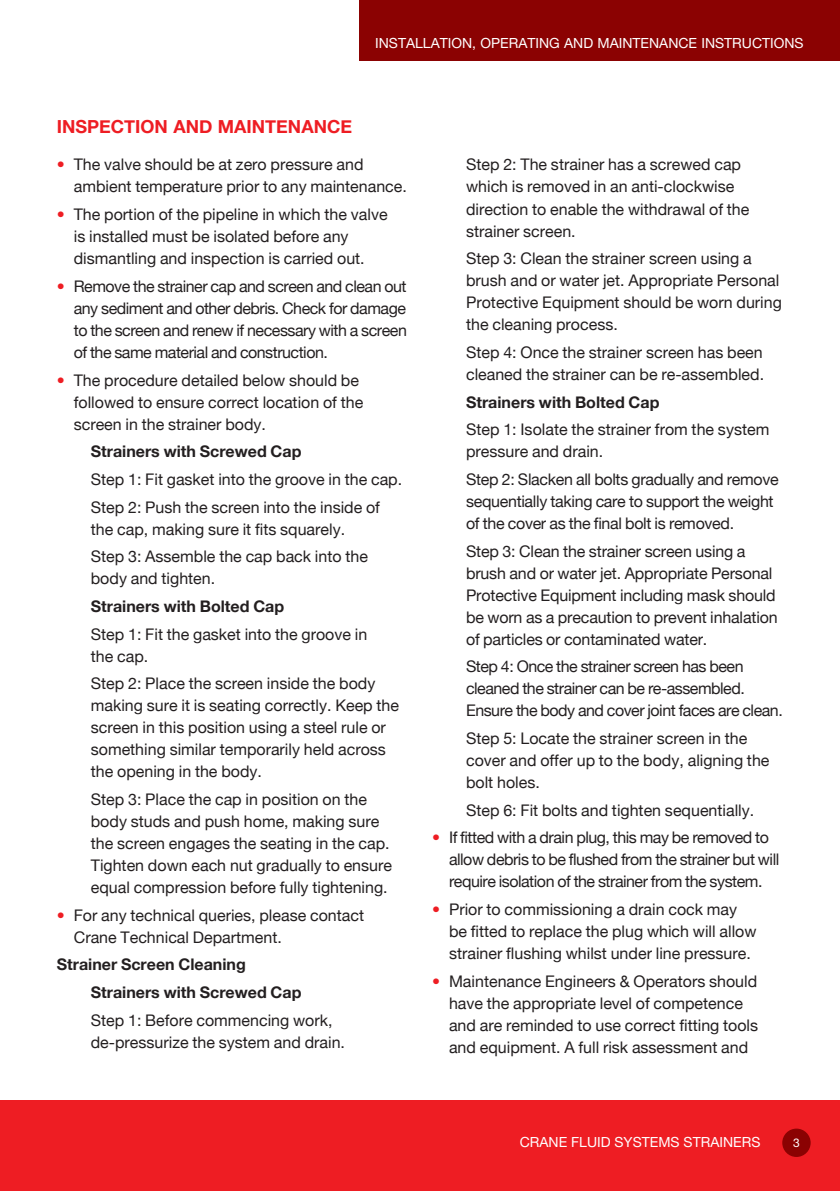
<style>
.page{position:relative;width:840px;height:1191px;background:#fff}
.page>*{position:absolute;margin:0;border:0;box-sizing:border-box;transform-origin:0 0}
.t1{font:700 18px "Helvetica Neue";color:#ee1d23}
.red_bullets{font:16px/22px "Helvetica Neue";color:#231f20}
.red_bullets-2{font:16px/22px "Helvetica Neue";letter-spacing:-.03em;color:#231f20}
.red_bullets-3{font:16px/22px "Helvetica Neue";letter-spacing:-.02em;color:#231f20}
.red_bullets-4{font:700 16px "Helvetica Neue";color:#231f20}
.t2{font:14px "Helvetica Neue";color:#fff}
.t3{font:12px "Helvetica Neue";color:#fff}
.s1{color:#ee1d23}
</style>
<div class="page">
<div style="left:359px;top:0;width:480px;height:61px;background:#8b0202"></div>
<div style="left:0;top:1100px;width:839px;height:91px;background:#ee1d23"></div>
<div style="left:782px;top:1129px;width:27px;height:27px;background:#8b0202;border-radius:50%"></div>
<div style="left:781px;top:1128px;width:29px;height:29px;border:2px solid #8b0202;border-radius:50%"></div>
<p class="t2" style="left:375px;top:35px;width:430px">INSTALLATION, OPERATING AND MAINTENANCE INSTRUCTIONS</p>
<p class="t1" style="left:57px;top:112px;width:296px">INSPECTION AND MAINTENANCE</p>
<p class="red_bullets" style="left:74px;top:155px;width:334px;text-indent:-17px"><span class="s1">•</span> The valve should be at zero pressure and ambient temperature prior to any maintenance.</p>
<p class="red_bullets" style="left:74px;top:204px;width:315px;text-indent:-17px"><span class="s1">•</span> The portion of the pipeline in which the valve is installed must be isolated before any dismantling and inspection is carried out.</p>
<p class="red_bullets" style="left:74px;top:276px;width:334px;text-align:justify;text-indent:-17px"><span class="s1">•</span> Remove the strainer cap and screen and clean out any sediment and other debris. Check for damage to the screen and renew if necessary with a screen of the same material and construction.</p>
<p class="red_bullets" style="left:74px;top:370px;width:291px;text-indent:-17px"><span class="s1">•</span> The procedure detailed below should be followed to ensure correct location of the screen in the strainer body.</p>
<p class="red_bullets-4" style="left:91px;top:439px;width:212px">Strainers with Screwed Cap</p>
<p class="red_bullets" style="left:91px;top:469px;width:313px">Step 1: Fit gasket into the groove in the cap.</p>
<p class="red_bullets" style="left:91px;top:497px;width:290px">Step 2: Push the screen into the inside of the cap, making sure it fits squarely.</p>
<p class="red_bullets" style="left:91px;top:546px;width:278px">Step 3: Assemble the cap back into the body and tighten.</p>
<p class="red_bullets-4" style="left:91px;top:594px;width:195px">Strainers with Bolted Cap</p>
<p class="red_bullets" style="left:91px;top:624px;width:278px">Step 1: Fit the gasket into the groove in the cap.</p>
<p class="red_bullets" style="left:91px;top:673px;width:309px">Step 2: Place the screen inside the body making sure it is seating correctly. Keep the screen in this position using a steel rule or something similar temporarily held across the opening in the body.</p>
<p class="red_bullets" style="left:91px;top:789px;width:302px">Step 3: Place the cap in position on the body studs and push home, making sure the screen engages the seating in the cap.<br>Tighten down each nut gradually to ensure equal compression before fully tightening.</p>
<p class="red_bullets" style="left:74px;top:905px;width:292px;text-indent:-17px"><span class="s1">•</span> For any technical queries, please contact<br>Crane Technical Department.</p>
<p class="red_bullets-4" style="left:57px;top:952px;width:190px">Strainer Screen Cleaning</p>
<p class="red_bullets-4" style="left:91px;top:980px;width:212px">Strainers with Screwed Cap</p>
<p class="red_bullets" style="left:91px;top:1010px;width:255px">Step 1: Before commencing work, de-pressurize the system and drain.</p>
<p class="red_bullets" style="left:466px;top:155px;width:285px">Step 2: The strainer has a screwed cap which is removed in an anti-clockwise direction to enable the withdrawal of the strainer screen.</p>
<p class="red_bullets" style="left:466px;top:248px;width:317px">Step 3: Clean the strainer screen using a brush and or water jet. Appropriate Personal Protective Equipment should be worn during the cleaning process.</p>
<p class="red_bullets" style="left:466px;top:342px;width:299px">Step 4: Once the strainer screen has been cleaned the strainer can be re-assembled.</p>
<p class="red_bullets-4" style="left:466px;top:389px;width:195px">Strainers with Bolted Cap</p>
<p class="red_bullets" style="left:466px;top:419px;width:304px">Step 1: Isolate the strainer from the system pressure and drain.</p>
<p class="red_bullets-3" style="left:466px;top:469px;width:314px">Step 2: Slacken all bolts gradually and remove sequentially taking care to support the weight of the cover as the final bolt is removed.</p>
<p class="red_bullets" style="left:466px;top:541px;width:313px">Step 3: Clean the strainer screen using a brush and or water jet. Appropriate Personal Protective Equipment including mask should be worn as a precaution to prevent inhalation of particles or contaminated water.</p>
<p class="red_bullets-2" style="left:466px;top:656px;width:318px">Step 4: Once the strainer screen has been cleaned the strainer can be re-assembled.<br>Ensure the body and cover joint faces are clean.</p>
<p class="red_bullets" style="left:466px;top:728px;width:305px">Step 5: Locate the strainer screen in the cover and offer up to the body, aligning the bolt holes.</p>
<p class="red_bullets" style="left:466px;top:800px;width:289px">Step 6: Fit bolts and tighten sequentially.</p>
<p class="red_bullets-2" style="left:449px;top:827px;width:331px;text-indent:-17px"><span class="s1">•</span> If fitted with a drain plug, this may be removed to allow debris to be flushed from the strainer but will require isolation of the strainer from the system.</p>
<p class="red_bullets" style="left:449px;top:899px;width:309px;text-indent:-17px"><span class="s1">•</span> Prior to commissioning a drain cock may be fitted to replace the plug which will allow strainer flushing whilst under line pressure.</p>
<p class="red_bullets" style="left:449px;top:971px;width:310px;text-indent:-17px"><span class="s1">•</span> Maintenance Engineers &amp; Operators should have the appropriate level of competence and are reminded to use correct fitting tools and equipment. A full risk assessment and</p>
<p class="t2" style="left:448px;top:1131px;width:319px">THERMOSTATIC MIXING VALVES: D1088 &amp; D1089</p>
<p class="t3" style="left:798px;top:1132px;width:8px">4</p>
<p class="t2" style="left:519px;top:1134px;width:242px">CRANE FLUID SYSTEMS STRAINERS</p>
<p class="t3" style="left:792px;top:1135px;width:8px">3</p>
</div>
